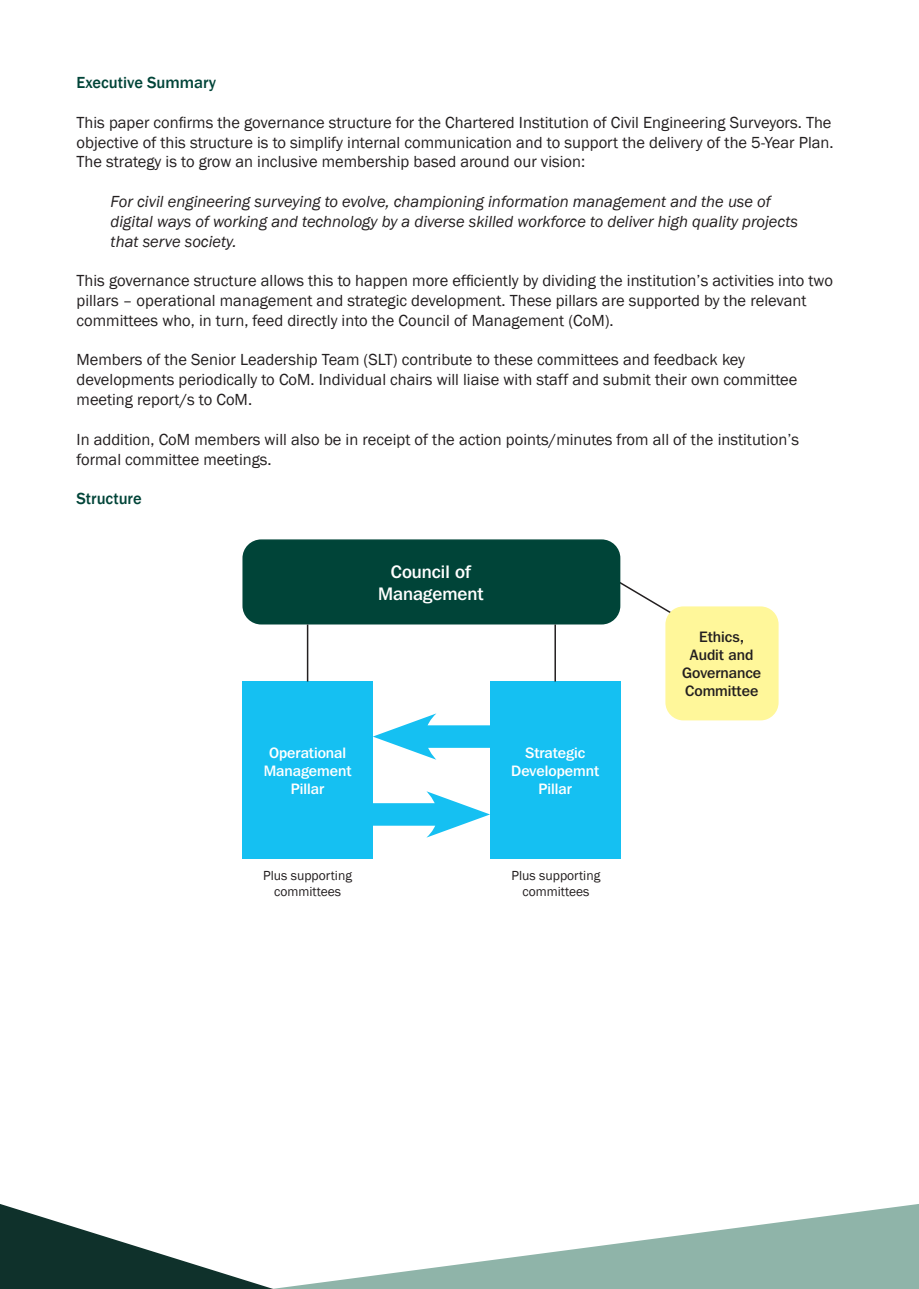
<style>
.page{position:relative;width:919px;height:1289px;background:#fff}
.page>*{position:absolute;margin:0;border:0;box-sizing:border-box;transform-origin:0 0}
.t1{font:500 18px "Franklin Gothic IT Cby BT";color:#fff}
.Quick_Guide_Body{font:16.5px/19.8px "Franklin Gothic";color:#231f20}
.Quick_Guide_Body-2{font:italic 16.5px/19.8px "Franklin Gothic";color:#231f20}
.Quick_Guide_Header{font:500 16.5px "Franklin Gothic";color:#004438}
.t2{font:500 15px/18px "Franklin Gothic IT Cby BT";color:#fff;text-align:center}
.t3{font:500 15px/18px "Franklin Gothic IT Cby BT";color:#231f20;text-align:center}
.Quick_Guide_Body-3{font:13.5px/16.2px "Franklin Gothic";color:#231f20;text-align:center}
</style>
<div class="page">
<svg style="left:280px;top:1204px;width:638px;height:84px"></svg>
<svg style="left:0;top:1204px;width:270px;height:84px"></svg>
<svg style="left:615px;top:579px;width:55px;height:40px"></svg>
<div style="left:243px;top:540px;width:376px;height:83px;background:#004438;border-radius:18px"></div>
<div style="left:242px;top:539px;width:378px;height:85px;border:2px solid #004438;border-radius:18px"></div>
<div style="left:242px;top:681px;width:131px;height:178px;background:#15c0f2"></div>
<div style="left:490px;top:681px;width:130px;height:178px;background:#15c0f2"></div>
<div style="left:411px;top:725px;width:79px;height:22px;background:#15c0f2"></div>
<svg style="left:373px;top:713px;width:63px;height:46px"></svg>
<div style="left:373px;top:803px;width:78px;height:22px;background:#15c0f2"></div>
<svg style="left:426px;top:791px;width:64px;height:46px"></svg>
<div style="left:665px;top:606px;width:113px;height:114px;background:#fff79a;border-radius:18px"></div>
<hr style="left:307px;top:624px;width:1px;height:57px;background:#231f20">
<hr style="left:554px;top:624px;width:2px;height:57px;background:#231f20">
<p class="Quick_Guide_Header" style="left:77px;top:72px;width:141px">Executive Summary</p>
<p class="Quick_Guide_Body" style="left:77px;top:113px;width:758px">This paper confirms the governance structure for the Chartered Institution of Civil Engineering Surveyors. The objective of this structure is to simplify internal communication and to support the delivery of the 5-Year Plan.</p>
<p class="Quick_Guide_Body" style="left:77px;top:152px;width:510px">The strategy is to grow an inclusive membership based around our vision:</p>
<p class="Quick_Guide_Body-2" style="left:111px;top:192px;width:689px">For civil engineering surveying to evolve, championing information management and the use of digital ways of working and technology by a diverse skilled workforce to deliver high quality projects that serve society.</p>
<p class="Quick_Guide_Body" style="left:77px;top:271px;width:757px">This governance structure allows this to happen more efficiently by dividing the institution’s activities into two pillars – operational management and strategic development. These pillars are supported by the relevant committees who, in turn, feed directly into the Council of Management (CoM).</p>
<p class="Quick_Guide_Body" style="left:77px;top:350px;width:722px">Members of the Senior Leadership Team (SLT) contribute to these committees and feedback key developments periodically to CoM. Individual chairs will liaise with staff and submit their own committee meeting report/s to CoM.</p>
<p class="Quick_Guide_Body" style="left:77px;top:429px;width:724px">In addition, CoM members will also be in receipt of the action points/minutes from all of the institution’s formal committee meetings.</p>
<p class="Quick_Guide_Header" style="left:77px;top:488px;width:67px">Structure</p>
<p class="t1" style="left:391px;top:561px;width:81px">Council of</p>
<p class="t1" style="left:378px;top:582px;width:107px">Management</p>
<p class="t2" style="left:264px;top:744px;width:89px">Operational<br>Management</p>
<p class="t2" style="left:291px;top:780px;width:35px">Pillar</p>
<p class="t2" style="left:525px;top:744px;width:62px">Strategic</p>
<p class="t2" style="left:511px;top:762px;width:89px">Developemnt</p>
<p class="t2" style="left:538px;top:780px;width:35px">Pillar</p>
<p class="Quick_Guide_Body-3" style="left:263px;top:867px;width:90px">Plus supporting committees</p>
<p class="Quick_Guide_Body-3" style="left:511px;top:867px;width:90px">Plus supporting committees</p>
<p class="t3" style="left:699px;top:628px;width:46px">Ethics,</p>
<p class="t3" style="left:682px;top:646px;width:80px">Audit and<br>Governance<br>Committee</p>
</div>
